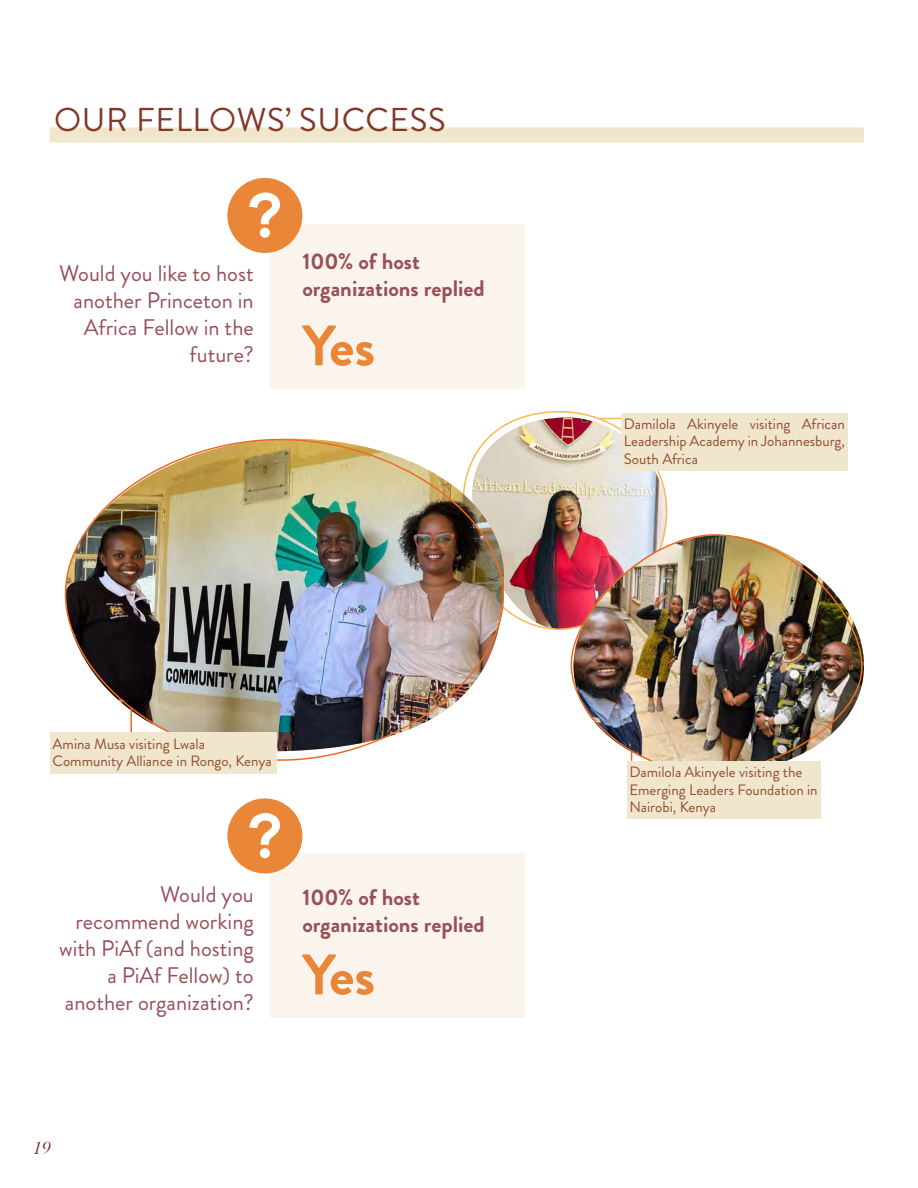
<style>
.page{position:relative;width:918px;height:1188px;background:#fff}
.page>*{position:absolute;margin:0;border:0;box-sizing:border-box;transform-origin:0 0}
.t1{font:700 57px "Brandon Grotesque";letter-spacing:-.06em;color:#e98638}
.t2{font:33px "Brandon Grotesque";letter-spacing:.02em;color:#823728}
.t3{font:22.5px/27px "Brandon Grotesque";color:#984f57;text-align:right}
.t4{font:700 22.5px/27px "Brandon Grotesque";color:#984f57}
.t5{font:italic 18px "Baskerville Poster PT";color:#813324}
.t6{font:15px/17.2px "Brandon Grotesque";color:#914d30}
</style>
<div class="page">
<div style="left:270px;top:225px;width:255px;height:164px;background:#faf4ec"></div>
<svg style="left:227px;top:178px;width:75px;height:75px"></svg>
<div style="left:270px;top:854px;width:255px;height:164px;background:#faf4ec"></div>
<svg style="left:227px;top:798px;width:75px;height:76px"></svg>
<img style="left:66px;top:439px;width:433px;height:312px">
<div style="left:50px;top:128px;width:814px;height:14px;background:#f0e5cd"></div>
<img style="left:570px;top:612px;width:293px;height:162px">
<div style="left:50px;top:732px;width:227px;height:41px;background:#f0e5cd"></div>
<img style="left:472px;top:413px;width:376px;height:216px">
<hr style="left:130px;top:708px;width:2px;height:24px;background:#ef6a24">
<svg style="left:627px;top:751px;width:193px;height:68px;background:#e7dac3"></svg>
<h2 class="t2" style="left:54px;top:97px;width:393px">OUR FELLOWS’ SUCCESS</h2>
<h3 class="t3" style="left:59px;top:260px;width:196px">Would you like to host another Princeton in<br>Africa Fellow in the future?</h3>
<h3 class="t4" style="left:302px;top:248px;width:184px">100% of host organizations replied</h3>
<h1 class="t1" style="left:302px;top:306px;width:74px">Yes</h1>
<p class="t6" style="left:53px;top:735px;width:221px">Amina Musa visiting Lwala<br>Community Alliance in Rongo, Kenya</p>
<h3 class="t3" style="left:59px;top:881px;width:196px">Would you recommend working with PiAf (and hosting a PiAf Fellow) to another organization?</h3>
<h3 class="t4" style="left:302px;top:884px;width:184px">100% of host organizations replied</h3>
<h1 class="t1" style="left:302px;top:935px;width:74px">Yes</h1>
<p class="t5" style="left:32px;top:1138px;width:18px">19</p>
<p class="t6" style="left:624px;top:415px;width:222px;text-align:justify">Damilola Akinyele visiting African Leadership Academy in Johannesburg, South Africa</p>
<p class="t6" style="left:630px;top:764px;width:190px">Damilola Akinyele visiting the<br>Emerging Leaders Foundation in<br>Nairobi, Kenya</p>
</div>
